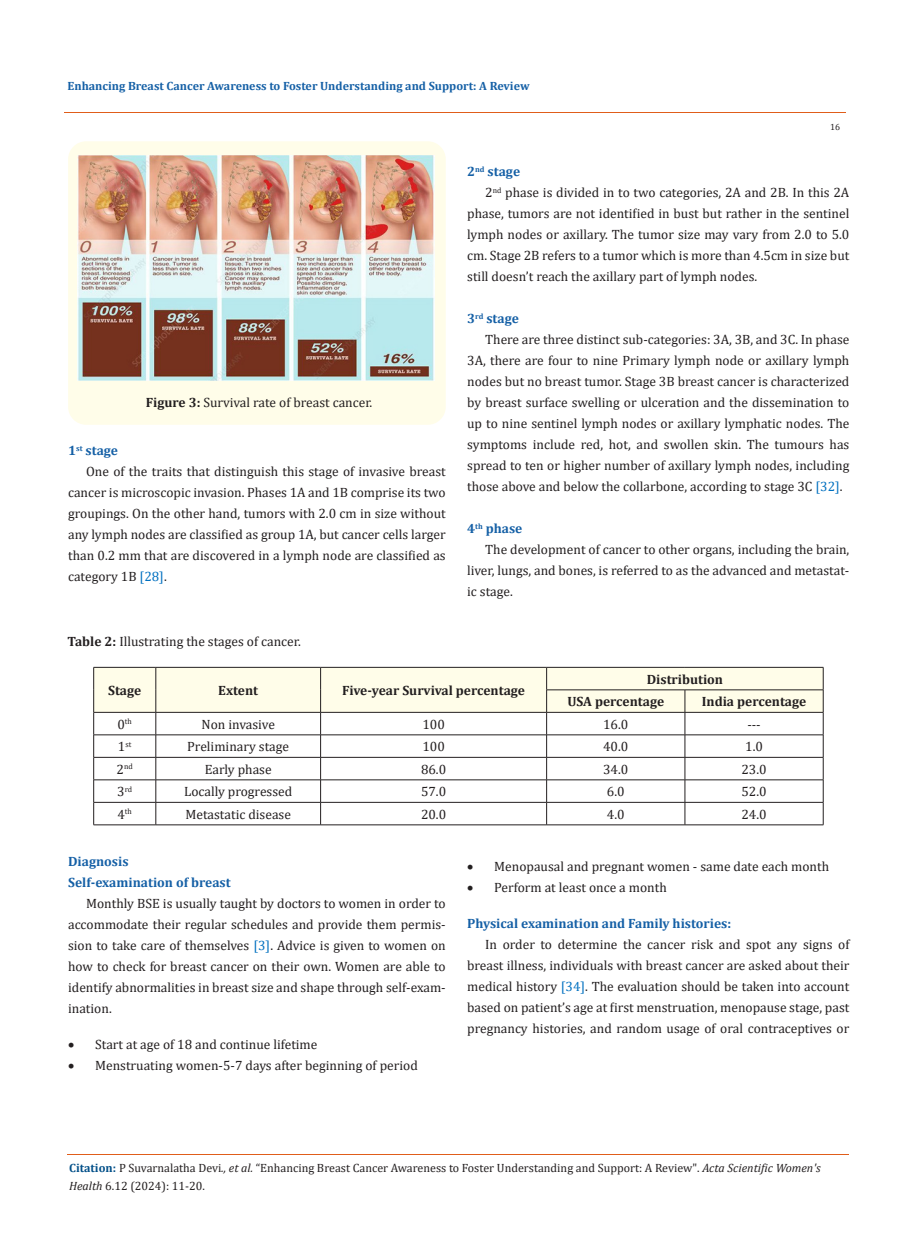
<style>
.page{position:relative;width:917px;height:1260px;background:#fff}
.page>*{position:absolute;margin:0;border:0;box-sizing:border-box;transform-origin:0 0}
.t1{font:13.5px/21px "Cambria";color:#231f20;text-align:justify}
.t2{font:700 13.5px "Cambria";color:#1560a6}
.t3{font:700 13.5px "Cambria";color:#231f20}
.t4{font:12px/18px "Cambria";color:#231f20}
.t5{font:700 12px "Cambria";color:#1560a6}
.t6{font:9px "Cambria";color:#231f20}
.t7{font:7.8px "Cambria";color:#231f20}
.s1{font-weight:700}
.s2{color:#0070c0}
.s3{font-size:13.5px}
.s4{font-weight:700;color:#035089}
.s5{font-style:italic}
</style>
<div class="page">
<hr style="left:64px;top:112px;width:782px;height:1px;background:#e05d1a">
<div style="left:68px;top:141px;width:378px;height:284px;background:#fffde9;border-radius:18px"></div>
<img style="left:78px;top:156px;width:356px;height:225px">
<svg style="left:93px;top:667px;width:731px;height:158px"></svg>
<hr style="left:93px;top:825px;width:63px;height:1px;background:#231f20">
<hr style="left:156px;top:825px;width:164px;height:1px;background:#231f20">
<hr style="left:320px;top:825px;width:226px;height:1px;background:#231f20">
<hr style="left:546px;top:825px;width:139px;height:1px;background:#231f20">
<hr style="left:685px;top:825px;width:138px;height:1px;background:#231f20">
<hr style="left:67px;top:1155px;width:782px;height:1px;background:#e05d1a">
<p class="t5" style="left:67px;top:78px;width:463px">Enhancing Breast Cancer Awareness to Foster Understanding and Support: A Review</p>
<p class="t6" style="left:830px;top:122px;width:11px">16</p>
<p class="t1" style="left:146px;top:392px;width:228px"><span class="s1">Figure 3:</span> Survival rate of breast cancer.</p>
<p class="t2" style="left:68px;top:441px;width:51px">1<sup>st</sup> stage</p>
<p class="t1" style="left:68px;top:461px;width:379px;text-indent:18px">One of the traits that distinguish this stage of invasive breast cancer is microscopic invasion. Phases 1A and 1B comprise its two groupings. On the other hand, tumors with 2.0 cm in size without any lymph nodes are classified as group 1A, but cancer cells larger than 0.2 mm that are discovered in a lymph node are classified as category 1B <span class="s2">[28]</span>.</p>
<p class="t2" style="left:467px;top:162px;width:54px">2<sup>nd</sup> stage</p>
<p class="t1" style="left:467px;top:182px;width:384px;text-indent:18px">2<sup>nd</sup> phase is divided in to two categories, 2A and 2B. In this 2A phase, tumors are not identified in bust but rather in the sentinel lymph nodes or axillary. The tumor size may vary from 2.0 to 5.0 cm. Stage 2B refers to a tumor which is more than 4.5cm in size but still doesn’t reach the axillary part of lymph nodes.</p>
<p class="t2" style="left:467px;top:309px;width:53px">3<sup>rd</sup> stage</p>
<p class="t1" style="left:467px;top:329px;width:384px;text-indent:18px">There are three distinct sub-categories: 3A, 3B, and 3C. In phase 3A, there are four to nine Primary lymph node or axillary lymph nodes but no breast tumor. Stage 3B breast cancer is characterized by breast surface swelling or ulceration and the dissemination to up to nine sentinel lymph nodes or axillary lymphatic nodes. The symptoms include red, hot, and swollen skin. The tumours has spread to ten or higher number of axillary lymph nodes, including those above and below the collarbone, according to stage 3C <span class="s2">[32]</span>.</p>
<p class="t2" style="left:467px;top:519px;width:57px">4<sup>th</sup> phase</p>
<p class="t1" style="left:467px;top:539px;width:384px;text-indent:18px">The development of cancer to other organs, including the brain, liver, lungs, and bones, is referred to as the advanced and metastat&shy;ic stage.</p>
<p class="t1" style="left:67px;top:631px;width:235px"><span class="s1">Table 2:</span> Illustrating the stages of cancer.</p>
<p class="t3" style="left:108px;top:681px;width:35px">Stage</p>
<p class="t3" style="left:218px;top:681px;width:41px">Extent</p>
<p class="t3" style="left:342px;top:681px;width:184px">Five-year Survival percentage</p>
<p class="t3" style="left:646px;top:670px;width:78px">Distribution</p>
<p class="t3" style="left:567px;top:692px;width:98px">USA percentage</p>
<p class="t3" style="left:701px;top:692px;width:106px">India percentage</p>
<p class="t7" style="left:117px;top:717px;width:16px"><span class="s3">0</span>th</p>
<p class="t1" style="left:201px;top:714px;width:75px">Non invasive</p>
<p class="t1" style="left:422px;top:714px;width:24px">100</p>
<p class="t1" style="left:603px;top:714px;width:27px">16.0</p>
<p class="t1" style="left:747px;top:714px;width:15px">---</p>
<p class="t7" style="left:118px;top:740px;width:15px"><span class="s3">1</span>st</p>
<p class="t1" style="left:187px;top:736px;width:103px">Preliminary stage</p>
<p class="t1" style="left:422px;top:736px;width:24px">100</p>
<p class="t1" style="left:603px;top:736px;width:27px">40.0</p>
<p class="t1" style="left:745px;top:736px;width:19px">1.0</p>
<p class="t7" style="left:117px;top:762px;width:18px"><span class="s3">2</span>nd</p>
<p class="t1" style="left:205px;top:759px;width:68px">Early phase</p>
<p class="t1" style="left:421px;top:759px;width:27px">86.0</p>
<p class="t1" style="left:603px;top:759px;width:27px">34.0</p>
<p class="t1" style="left:741px;top:759px;width:27px">23.0</p>
<p class="t7" style="left:117px;top:785px;width:16px"><span class="s3">3</span>rd</p>
<p class="t1" style="left:184px;top:781px;width:110px">Locally progressed</p>
<p class="t1" style="left:421px;top:781px;width:27px">57.0</p>
<p class="t1" style="left:607px;top:781px;width:19px">6.0</p>
<p class="t1" style="left:741px;top:781px;width:27px">52.0</p>
<p class="t7" style="left:117px;top:807px;width:16px"><span class="s3">4</span>th</p>
<p class="t1" style="left:185px;top:804px;width:107px">Metastatic disease</p>
<p class="t1" style="left:421px;top:804px;width:27px">20.0</p>
<p class="t1" style="left:607px;top:804px;width:19px">4.0</p>
<p class="t1" style="left:741px;top:804px;width:27px">24.0</p>
<p class="t2" style="left:68px;top:851px;width:62px">Diagnosis</p>
<p class="t2" style="left:68px;top:872px;width:164px">Self-examination of breast</p>
<p class="t1" style="left:68px;top:892px;width:379px;text-indent:18px">Monthly BSE is usually taught by doctors to women in order to accommodate their regular schedules and provide them permis&shy;sion to take care of themselves <span class="s2">[3]</span>. Advice is given to women on how to check for breast cancer on their own. Women are able to identify abnormalities in breast size and shape through self-exam&shy;ination.</p>
<p class="t1" style="left:68px;top:1033px;width:251px">• Start at age of 18 and continue lifetime</p>
<p class="t1" style="left:68px;top:1054px;width:351px">• Menstruating women-5-7 days after beginning of period</p>
<p class="t1" style="left:467px;top:856px;width:363px">• Menopausal and pregnant women - same date each month</p>
<p class="t1" style="left:467px;top:877px;width:201px">• Perform at least once a month</p>
<p class="t2" style="left:467px;top:914px;width:265px">Physical examination and Family histories:</p>
<p class="t1" style="left:467px;top:934px;width:384px;text-indent:18px">In order to determine the cancer risk and spot any signs of breast illness, individuals with breast cancer are asked about their medical history <span class="s2">[34]</span>. The evaluation should be taken into account based on patient’s age at first menstruation, menopause stage, past pregnancy histories, and random usage of oral contraceptives or</p>
<p class="t4" style="left:69px;top:1159px;width:753px"><span class="s4">Citation:</span> P Suvarnalatha Devi<span class="s5">., et al.</span> “Enhancing Breast Cancer Awareness to Foster Understanding and Support: A Review". <span class="s5">Acta Scientific Women's<br>Health</span> 6.12 (2024): 11-20.</p>
</div>
